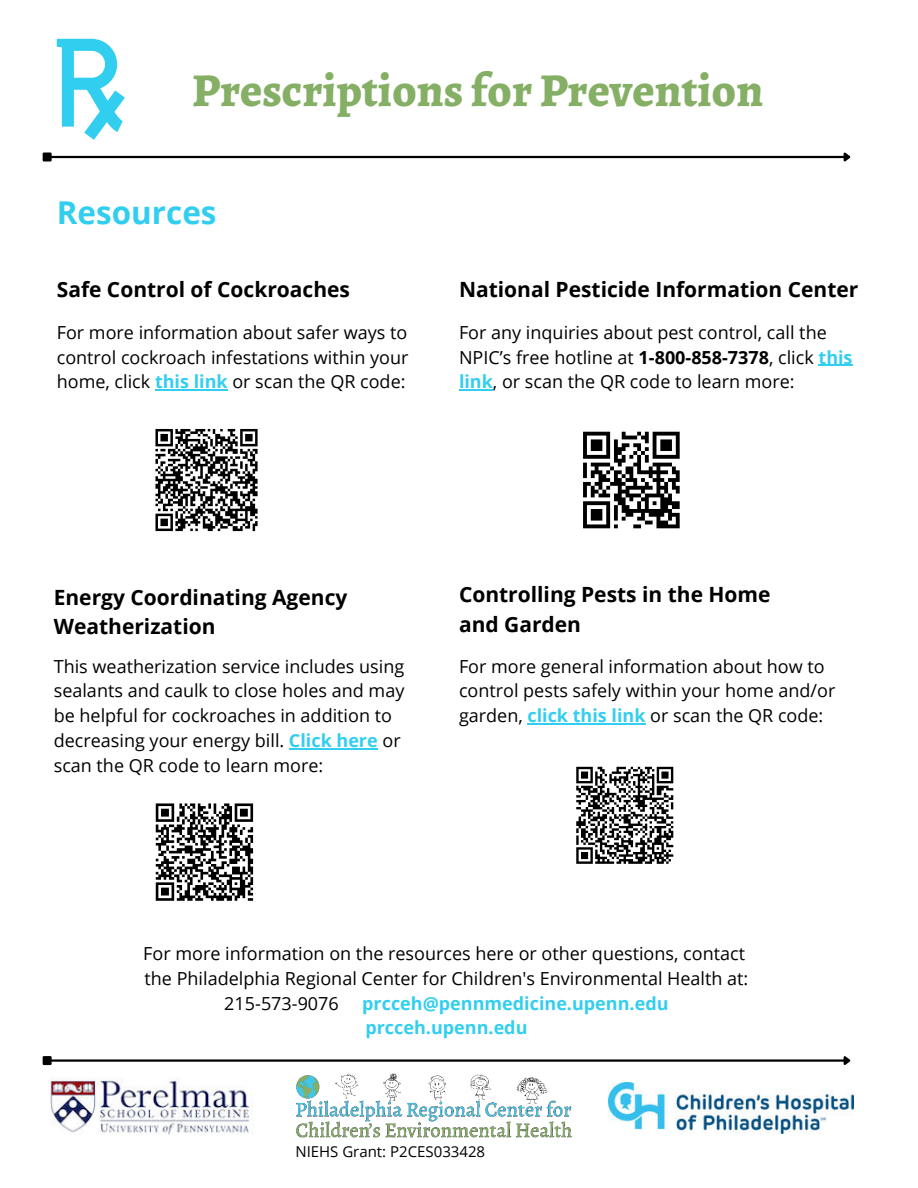
<style>
.page{position:relative;width:918px;height:1188px;background:#fff}
.page>*{position:absolute;margin:0;border:0;box-sizing:border-box;transform-origin:0 0}
.t1{font:800 47.25px "Alegreya";color:#85af65}
.t2{font:700 31.5px "Open Sans";color:#32cef0}
.t3{font:700 21px/29.2px "Open Sans";color:#000}
.t4{font:18px/24.8px "Open Sans";color:#000}
.t5{font:700 18px/24.8px "Open Sans";color:#32cef0}
.t6{font:15px "Open Sans";color:#000}
.s1{font-weight:700;color:#32cef0}
.s2{font-weight:700}
</style>
<div class="page">
<img style="left:296px;top:1074px;width:275px;height:64px">
<img style="left:50px;top:1077px;width:203px;height:58px">
<img style="left:609px;top:1083px;width:245px;height:51px">
<hr style="left:51px;top:1059px;width:793px;height:3px;background:#000">
<div style="left:44px;top:1057px;width:7px;height:7px;background:#000"></div>
<div style="left:43px;top:1056px;width:9px;height:9px;border:2px solid #000"></div>
<svg style="left:842px;top:1056px;width:9px;height:9px"></svg>
<hr style="left:51px;top:156px;width:793px;height:2px;background:#000">
<div style="left:44px;top:154px;width:7px;height:6px;background:#000"></div>
<div style="left:43px;top:153px;width:9px;height:9px;border:2px solid #000"></div>
<svg style="left:842px;top:152px;width:9px;height:10px"></svg>
<svg style="left:57px;top:39px;width:68px;height:101px"></svg>
<hr style="left:155px;top:390px;width:73px;height:1px;background:#32cef0">
<hr style="left:527px;top:723px;width:119px;height:1px;background:#32cef0">
<hr style="left:819px;top:365px;width:34px;height:1px;background:#32cef0">
<hr style="left:459px;top:390px;width:34px;height:1px;background:#32cef0">
<svg style="left:583px;top:432px;width:97px;height:96px"></svg>
<svg style="left:656px;top:524px;width:24px;height:4px"></svg>
<svg style="left:155px;top:429px;width:103px;height:103px"></svg>
<hr style="left:289px;top:748px;width:89px;height:1px;background:#32cef0">
<svg style="left:155px;top:803px;width:99px;height:98px"></svg>
<svg style="left:576px;top:766px;width:98px;height:98px"></svg>
<h1 class="t1" style="left:192px;top:56px;width:573px">Prescriptions for Prevention</h1>
<h2 class="t2" style="left:57px;top:190px;width:161px">Resources</h2>
<p class="t3" style="left:57px;top:274px;width:295px">Safe Control of Cockroaches</p>
<p class="t4" style="left:57px;top:320px;width:353px;text-align:justify">For more information about safer ways to control cockroach infestations within your home, click <span class="s1">this link</span> or scan the QR code:</p>
<p class="t3" style="left:459px;top:274px;width:401px">National Pesticide Information Center</p>
<p class="t4" style="left:459px;top:320px;width:395px">For any inquiries about pest control, call the<br>NPIC’s free hotline at <span class="s2">1-800-858-7378</span>, click <span class="s1">this link</span>, or scan the QR code to learn more:</p>
<p class="t3" style="left:54px;top:582px;width:295px">Energy Coordinating Agency<br>Weatherization</p>
<p class="t4" style="left:54px;top:653px;width:352px">This weatherization service includes using sealants and caulk to close holes and may be helpful for cockroaches in addition to decreasing your energy bill. <span class="s1">Click here</span> or scan the QR code to learn more:</p>
<p class="t3" style="left:459px;top:580px;width:313px">Controlling Pests in the Home and Garden</p>
<p class="t4" style="left:459px;top:653px;width:378px">For more general information about how to control pests safely within your home and/or garden, <span class="s1">click this link</span> or scan the QR code:</p>
<p class="t4" style="left:143px;top:941px;width:603px">For more information on the resources here or other questions, contact</p>
<p class="t4" style="left:145px;top:965px;width:605px">the Philadelphia Regional Center for Children's Environmental Health at:</p>
<p class="t4" style="left:224px;top:990px;width:116px">215-573-9076</p>
<p class="t5" style="left:362px;top:990px;width:308px">prcceh@pennmedicine.upenn.edu prcceh.upenn.edu</p>
<p class="t6" style="left:295px;top:1141px;width:191px">NIEHS Grant: P2CES033428</p>
</div>
